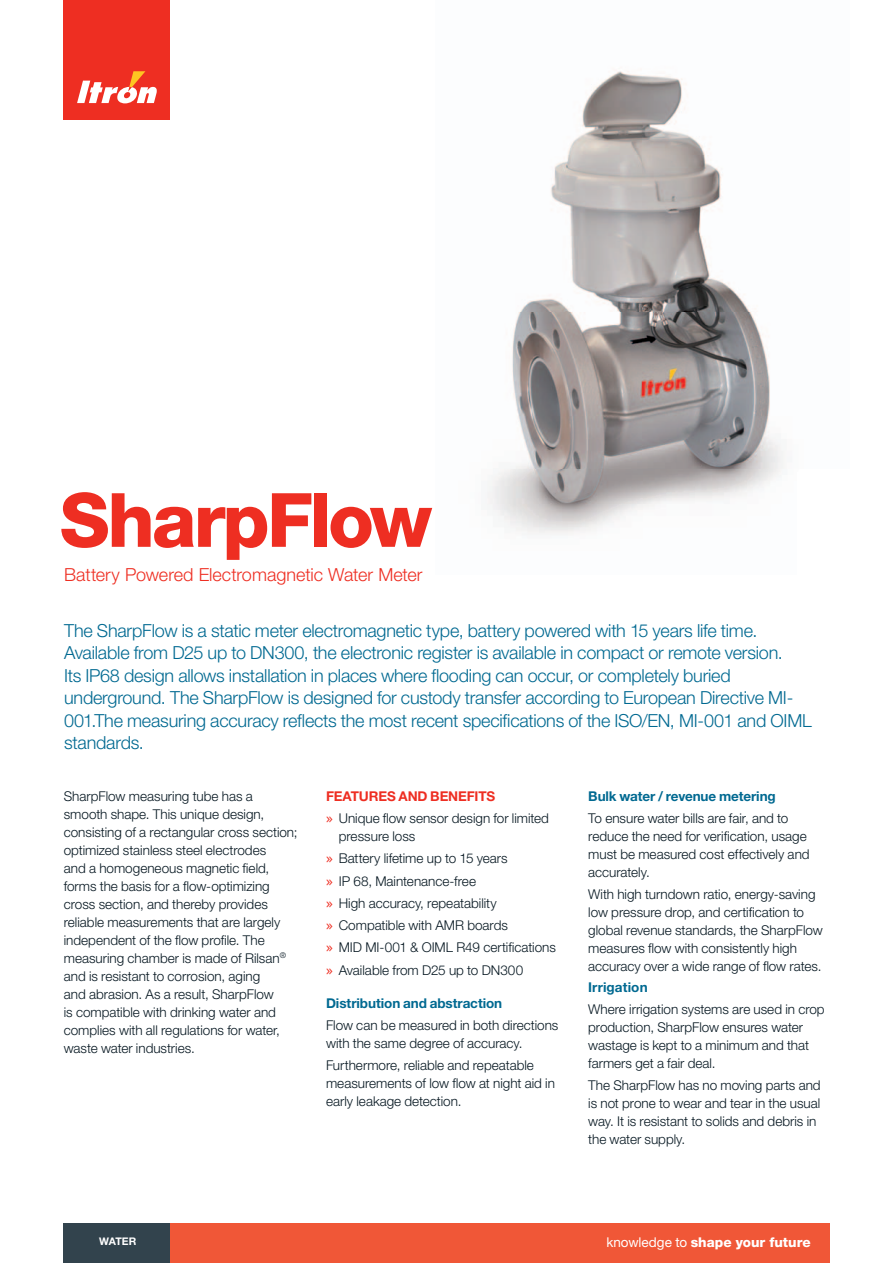
<style>
.page{position:relative;width:893px;height:1263px;background:#fff}
.page>*{position:absolute;margin:0;border:0;box-sizing:border-box;transform-origin:0 0}
.t1{font:800 75px "Helvetica Neue LT Std";letter-spacing:-.04em;color:#ee2e22}
.t2{font:300 18px/22.5px "Helvetica Neue LT Std";letter-spacing:-.01em;color:#006991}
.t3{font:300 18px "Helvetica Neue LT Std";color:#ee2e22}
.t4{font:300 13.5px/18px "Helvetica Neue LT Std";color:#071822}
.t5{font:700 13.5px "Helvetica Neue LT Std";letter-spacing:-.005em;color:#006991}
.t6{font:800 13.5px "Helvetica Neue LT Std";letter-spacing:.005em;color:#fff}
.t7{font:700 10.5px "Helvetica Neue LT Std";letter-spacing:-.005em;color:#fff}
.s1{font-weight:700;color:#ee2e22}
.s2{font-family:"Lucida Grande";font-weight:400;color:#ee2e22}
.s3{font-weight:400}
</style>
<div class="page">
<img style="left:487px;top:71px;width:297px;height:463px">
<div style="left:64px;top:0;width:106px;height:119px;background:#ee2e22"></div>
<svg style="left:77px;top:71px;width:80px;height:32px"></svg>
<div style="left:64px;top:1223px;width:106px;height:40px;background:#32434d"></div>
<div style="left:170px;top:1223px;width:659px;height:40px;background:#f05737"></div>
<h1 class="t1" style="left:60px;top:493px;width:374px">SharpFlow</h1>
<h2 class="t3" style="left:64px;top:568px;width:360px">Battery Powered Electromagnetic Water Meter</h2>
<p class="t2" style="left:64px;top:621px;width:749px">The SharpFlow is a static meter electromagnetic type, battery powered with 15 years life time.<br>Available from D25 up to DN300, the electronic register is available in compact or remote version.<br>Its IP68 design allows installation in places where flooding can occur, or completely buried underground. The SharpFlow is designed for custody transfer according to European Directive MI-001.The measuring accuracy reflects the most recent specifications of the ISO/EN, MI-001 and OIML standards.</p>
<p class="t4" style="left:64px;top:789px;width:235px">SharpFlow measuring tube has a smooth shape. This unique design, consisting of a rectangular cross section; optimized stainless steel electrodes<br>and a homogeneous magnetic field, forms the basis for a flow-optimizing cross section, and thereby provides reliable measurements that are largely independent of the flow profile. The measuring chamber is made of Rilsan<sup>® </sup>and is resistant to corrosion, aging<br>and abrasion. As a result, SharpFlow<br>is compatible with drinking water and complies with all regulations for water, waste water industries.</p>
<p class="t4" style="left:326px;top:787px;width:224px;line-height:22.2px"><span class="s1">FEATURES AND BENEFITS<br></span><span class="s2">»</span> Unique flow sensor design for limited</p>
<p class="t4" style="left:326px;top:827px;width:231px;line-height:22.2px;text-indent:13px">pressure loss<br><span class="s2">»</span> Battery lifetime up to 15 years<br><span class="s2">»</span> IP 68, Maintenance-free<br><span class="s2">»</span> High accuracy, repeatability<br><span class="s2">»</span> Compatible with AMR boards<br><span class="s2">»</span> MID MI-001 &amp; OIML R49 certifications <span class="s2">»</span> Available from D25 up to DN300</p>
<p class="t5" style="left:326px;top:998px;width:178px">Distribution and abstraction</p>
<p class="t4" style="left:326px;top:1018px;width:234px">Flow can be measured in both directions with the same degree of accuracy.</p>
<p class="t4" style="left:326px;top:1058px;width:230px">Furthermore, reliable and repeatable measurements of low flow at night aid in early leakage detection.</p>
<p class="t5" style="left:588px;top:791px;width:189px">Bulk water / revenue metering</p>
<p class="t4" style="left:588px;top:811px;width:223px">To ensure water bills are fair, and to reduce the need for verification, usage must be measured cost effectively and accurately.</p>
<p class="t4" style="left:588px;top:887px;width:236px">With high turndown ratio, energy-saving low pressure drop, and certification to global revenue standards, the SharpFlow measures flow with consistently high accuracy over a wide range of flow rates.</p>
<p class="t5" style="left:588px;top:982px;width:61px">Irrigation</p>
<p class="t4" style="left:588px;top:1002px;width:238px">Where irrigation systems are used in crop production, SharpFlow ensures water wastage is kept to a minimum and that farmers get a fair deal.</p>
<p class="t4" style="left:588px;top:1078px;width:234px">The SharpFlow has no moving parts and is not prone to wear and tear in the usual way. It is resistant to solids and debris in the water supply.</p>
<p class="t7" style="left:99px;top:1238px;width:39px">WATER</p>
<p class="t6" style="left:606px;top:1238px;width:206px"><span class="s3">knowledge to</span> shape your future</p>
</div>
